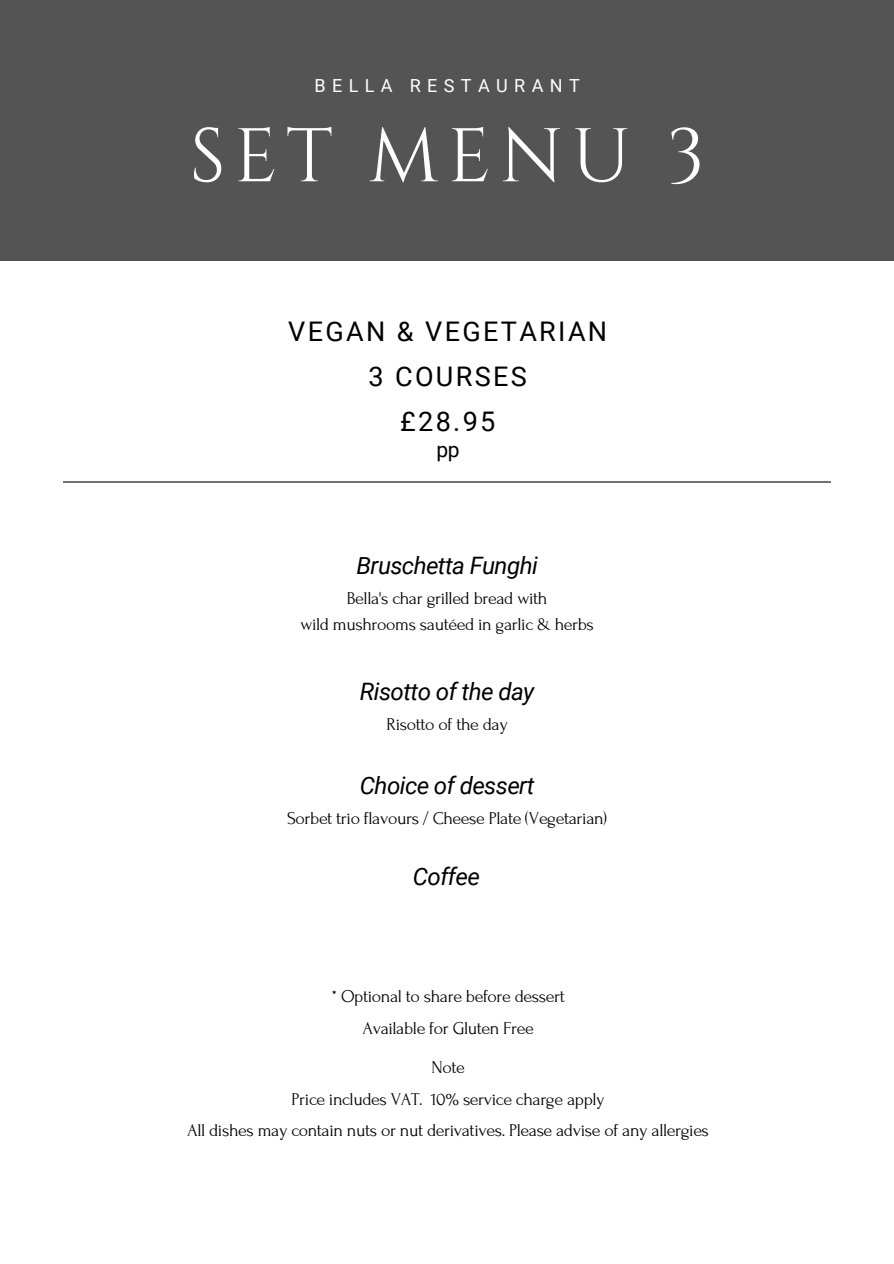
<style>
.page{position:relative;width:894px;height:1264px;background:#fff}
.page>*{position:absolute;margin:0;border:0;box-sizing:border-box;transform-origin:0 0}
.t1{font:75.75px "Cinzel";letter-spacing:.11em;color:#fff}
.t2{font:27px/44.8px "Roboto";letter-spacing:.085em;color:#000;text-align:center}
.t3{font:italic 24px "Roboto";letter-spacing:-.025em;color:#000}
.t4{font:21px "Roboto";color:#000}
.t5{font:18px/31.8px "Forum";letter-spacing:-.025em;color:#000;text-align:center}
.t6{font:18px "Roboto";letter-spacing:.355em;color:#fff}
</style>
<div class="page">
<div style="left:0;top:0;width:893px;height:260px;background:#545454"></div>
<hr style="left:64px;top:481px;width:766px;height:1px;background:#737373">
<p class="t6" style="left:314px;top:75px;width:266px">BELLA RESTAURANT</p>
<h1 class="t1" style="left:189px;top:108px;width:516px">SET MENU 3</h1>
<h2 class="t2" style="left:288px;top:309px;width:320px">VEGAN &amp; VEGETARIAN<br>3 COURSES<br>£28.95</h2>
<p class="t4" style="left:436px;top:437px;width:25px">pp</p>
<h3 class="t3" style="left:356px;top:551px;width:183px">Bruschetta Funghi</h3>
<p class="t5" style="left:300px;top:585px;width:295px;line-height:26.2px">Bella's char grilled bread with<br>wild mushrooms sautéed in garlic &amp; herbs</p>
<h3 class="t3" style="left:360px;top:677px;width:176px">Risotto of the day</h3>
<p class="t5" style="left:386px;top:708px;width:123px">Risotto of the day</p>
<h3 class="t3" style="left:360px;top:772px;width:176px">Choice of dessert</h3>
<p class="t5" style="left:287px;top:802px;width:321px">Sorbet trio flavours / Cheese Plate (Vegetarian)</p>
<h3 class="t3" style="left:412px;top:863px;width:69px">Coffee</h3>
<p class="t5" style="left:331px;top:980px;width:235px">* Optional to share before dessert<br>Available for Gluten Free</p>
<p class="t5" style="left:187px;top:1051px;width:523px">Note<br>Price includes VAT. 10% service charge apply<br>All dishes may contain nuts or nut derivatives. Please advise of any allergies</p>
</div>
